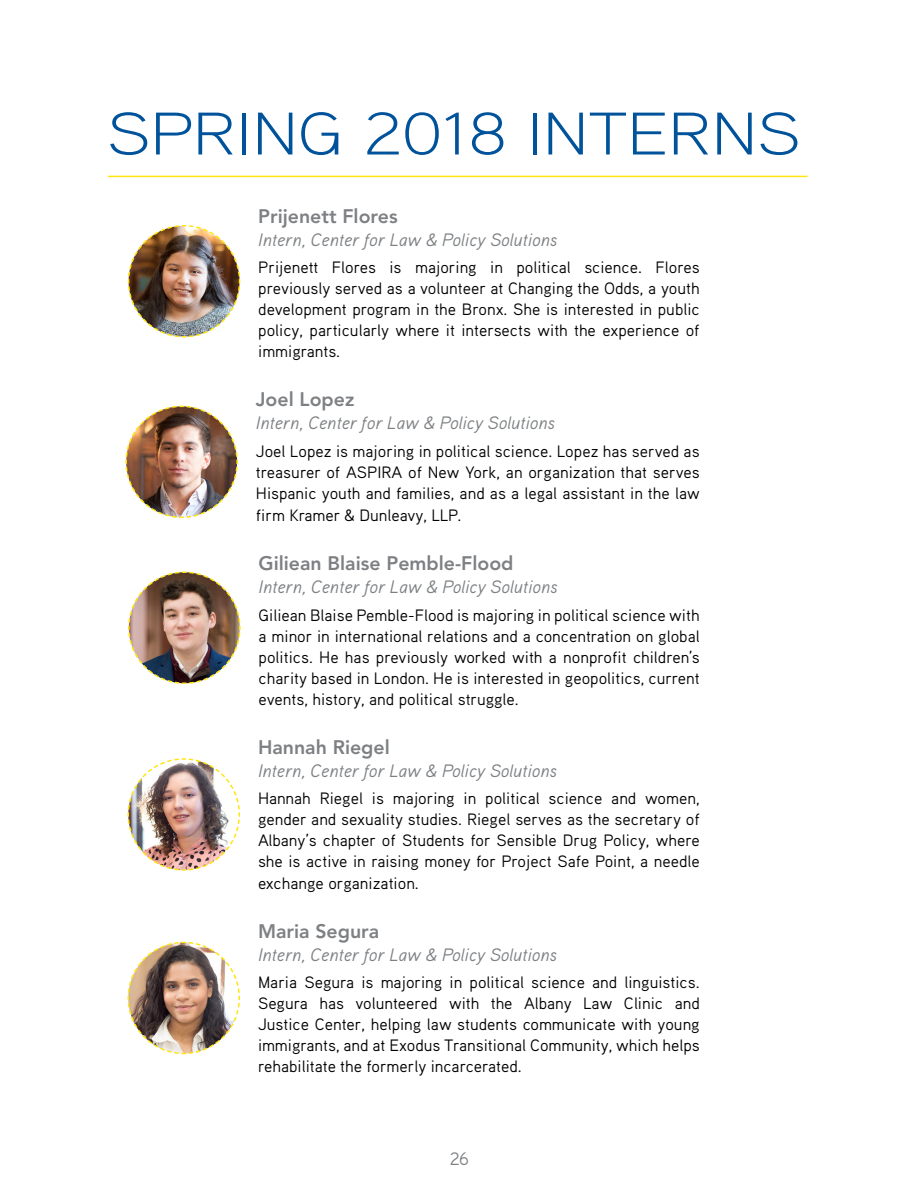
<style>
.page{position:relative;width:918px;height:1188px;background:#fff}
.page>*{position:absolute;margin:0;border:0;box-sizing:border-box;transform-origin:0 0}
.t1{font:300 60px "Aaux Pro OT";color:#00539b;scale:1.22 1}
.t2{font:800 19.5px "Avenir LT Std";color:#7e8083}
.t3{font:italic 18px "Aaux Pro OT";color:#7e8083}
.t4{font:18px "Aaux Pro OT";color:#7e8083}
.t5{font:16.5px/21px "Aaux Pro OT";color:#000;text-align:justify}
</style>
<div class="page">
<img style="left:127px;top:225px;width:114px;height:113px">
<img style="left:127px;top:941px;width:113px;height:114px">
<img style="left:127px;top:758px;width:113px;height:113px">
<img style="left:128px;top:571px;width:113px;height:113px">
<img style="left:125px;top:405px;width:113px;height:114px">
<hr style="left:108px;top:176px;width:700px;height:1px;background:#ffe512">
<h1 class="t1" style="left:107px;top:96px;width:570px">SPRING 2018 INTERNS</h1>
<p class="t2" style="left:258px;top:205px;width:141px">Prijenett Flores</p>
<p class="t3" style="left:258px;top:228px;width:301px">Intern, Center for Law &amp; Policy Solutions</p>
<p class="t5" style="left:258px;top:256px;width:443px">Prijenett Flores is majoring in political science. Flores previously served as a volunteer at Changing the Odds, a youth development program in the Bronx. She is interested in public policy, particularly where it intersects with the experience of immigrants.</p>
<p class="t2" style="left:256px;top:388px;width:100px">Joel Lopez</p>
<p class="t3" style="left:256px;top:411px;width:301px">Intern, Center for Law &amp; Policy Solutions</p>
<p class="t5" style="left:256px;top:440px;width:445px">Joel Lopez is majoring in political science. Lopez has served as treasurer of ASPIRA of New York, an organization that serves Hispanic youth and families, and as a legal assistant in the law firm Kramer &amp; Dunleavy, LLP.</p>
<p class="t2" style="left:259px;top:552px;width:256px">Giliean Blaise Pemble-Flood</p>
<p class="t3" style="left:259px;top:575px;width:301px">Intern, Center for Law &amp; Policy Solutions</p>
<p class="t5" style="left:259px;top:604px;width:443px">Giliean Blaise Pemble-Flood is majoring in political science with a minor in international relations and a concentration on global politics. He has previously worked with a nonprofit children’s charity based in London. He is interested in geopolitics, current events, history, and political struggle.</p>
<p class="t2" style="left:258px;top:736px;width:133px">Hannah Riegel</p>
<p class="t3" style="left:258px;top:759px;width:301px">Intern, Center for Law &amp; Policy Solutions</p>
<p class="t5" style="left:258px;top:787px;width:443px">Hannah Riegel is majoring in political science and women, gender and sexuality studies. Riegel serves as the secretary of Albany’s chapter of Students for Sensible Drug Policy, where she is active in raising money for Project Safe Point, a needle exchange organization.</p>
<p class="t2" style="left:258px;top:920px;width:123px">Maria Segura</p>
<p class="t3" style="left:258px;top:943px;width:301px">Intern, Center for Law &amp; Policy Solutions</p>
<p class="t5" style="left:258px;top:971px;width:443px">Maria Segura is majoring in political science and linguistics.<br>Segura has volunteered with the Albany Law Clinic and Justice Center, helping law students communicate with young immigrants, and at Exodus Transitional Community, which helps rehabilitate the formerly incarcerated.</p>
<p class="t4" style="left:450px;top:1147px;width:21px">26</p>
</div>
